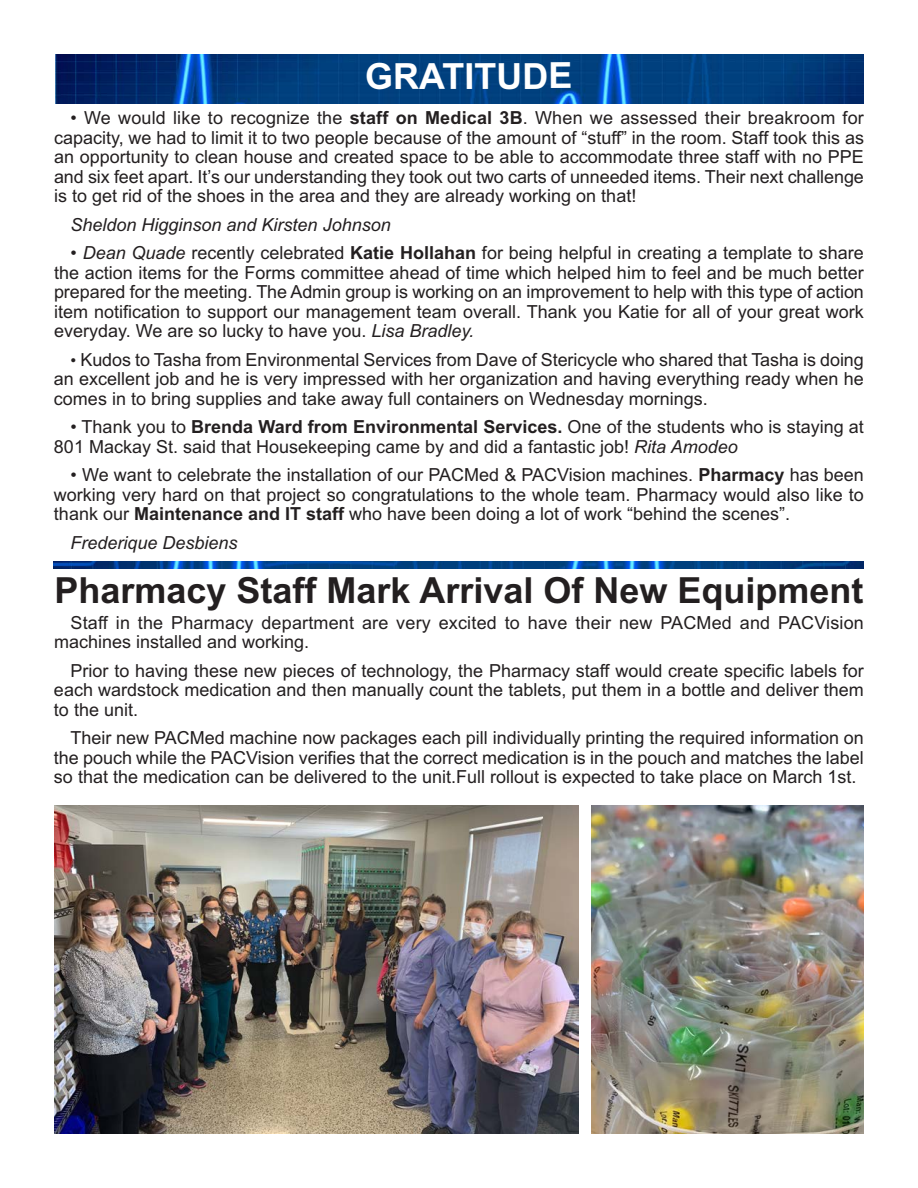
<style>
.page{position:relative;width:918px;height:1188px;background:#fff}
.page>*{position:absolute;margin:0;border:0;box-sizing:border-box;transform-origin:0 0}
.t1{font:700 36px "Arial";color:#231f20}
.t2{font:700 36px "Arial";letter-spacing:-.005em;color:#fff}
.t3{font:18px/19.5px "Arial";color:#231f20;text-align:justify}
.t4{font:italic 18px "Arial";color:#231f20}
.s1{font-weight:700}
.s2{font-style:italic}
.s3{font-size:16.5px}
</style>
<div class="page">
<img style="left:55px;top:54px;width:808px;height:50px">
<img style="left:54px;top:562px;width:810px;height:7px">
<img style="left:54px;top:806px;width:525px;height:328px">
<img style="left:592px;top:806px;width:272px;height:328px">
<p class="t2" style="left:365px;top:63px;width:209px">GRATITUDE</p>
<p class="t3" style="left:54px;top:110px;width:812px;text-indent:16px">• We would like to recognize the <span class="s1">staff on Medical 3B</span>. When we assessed their breakroom for capacity, we had to limit it to two people because of the amount of “stuff” in the room. Staff took this as an opportunity to clean house and created space to be able to accommodate three staff with no PPE and six feet apart. It’s our understanding they took out two carts of unneeded items. Their next challenge is to get rid of the shoes in the area and they are already working on that!</p>
<p class="t4" style="left:71px;top:218px;width:322px">Sheldon Higginson and Kirsten Johnson</p>
<p class="t3" style="left:54px;top:245px;width:811px;text-indent:17px"><span class="s2">• Dean Quade</span> recently celebrated <span class="s1">Katie Hollahan</span> for being helpful in creating a template to share the action items for the Forms committee ahead of time which helped him to feel and be much better prepared for the meeting. The Admin group is working on an improvement to help with this type of action item notification to support our management team overall. Thank you Katie for all of your great work everyday. We are so lucky to have you. <span class="s2">Lisa Bradley.</span></p>
<p class="t3" style="left:54px;top:352px;width:811px;text-indent:17px"><span class="s3">•</span> Kudos to Tasha from Environmental Services from Dave of Stericycle who shared that Tasha is doing an excellent job and he is very impressed with her organization and having everything ready when he comes in to bring supplies and take away full containers on Wednesday mornings.</p>
<p class="t3" style="left:54px;top:419px;width:812px;text-indent:17px">• Thank you to <span class="s1">Brenda Ward from Environmental Services.</span> One of the students who is staying at<br>801 Mackay St. said that Housekeeping came by and did a fantastic job! <span class="s2">Rita Amodeo</span></p>
<p class="t3" style="left:54px;top:467px;width:812px;text-indent:17px">• We want to celebrate the installation of our PACMed &amp; PACVision machines. <span class="s1">Pharmacy</span> has been working very hard on that project so congratulations to the whole team. Pharmacy would also like to thank our <span class="s1">Maintenance and IT staff</span> who have been doing a lot of work “behind the scenes”.</p>
<p class="t4" style="left:70px;top:536px;width:169px">Frederique Desbiens</p>
<p class="t1" style="left:55px;top:577px;width:810px">Pharmacy Staff Mark Arrival Of New Equipment</p>
<p class="t3" style="left:54px;top:614px;width:811px;text-indent:16px">Staff in the Pharmacy department are very excited to have their new PACMed and PACVision machines installed and working.</p>
<p class="t3" style="left:54px;top:662px;width:811px;text-indent:17px">Prior to having these new pieces of technology, the Pharmacy staff would create specific labels for each wardstock medication and then manually count the tablets, put them in a bottle and deliver them to the unit.</p>
<p class="t3" style="left:54px;top:730px;width:811px;text-indent:17px">Their new PACMed machine now packages each pill individually printing the required information on the pouch while the PACVision verifies that the correct medication is in the pouch and matches the label so that the medication can be delivered to the unit.Full rollout is expected to take place on March 1st.</p>
</div>
